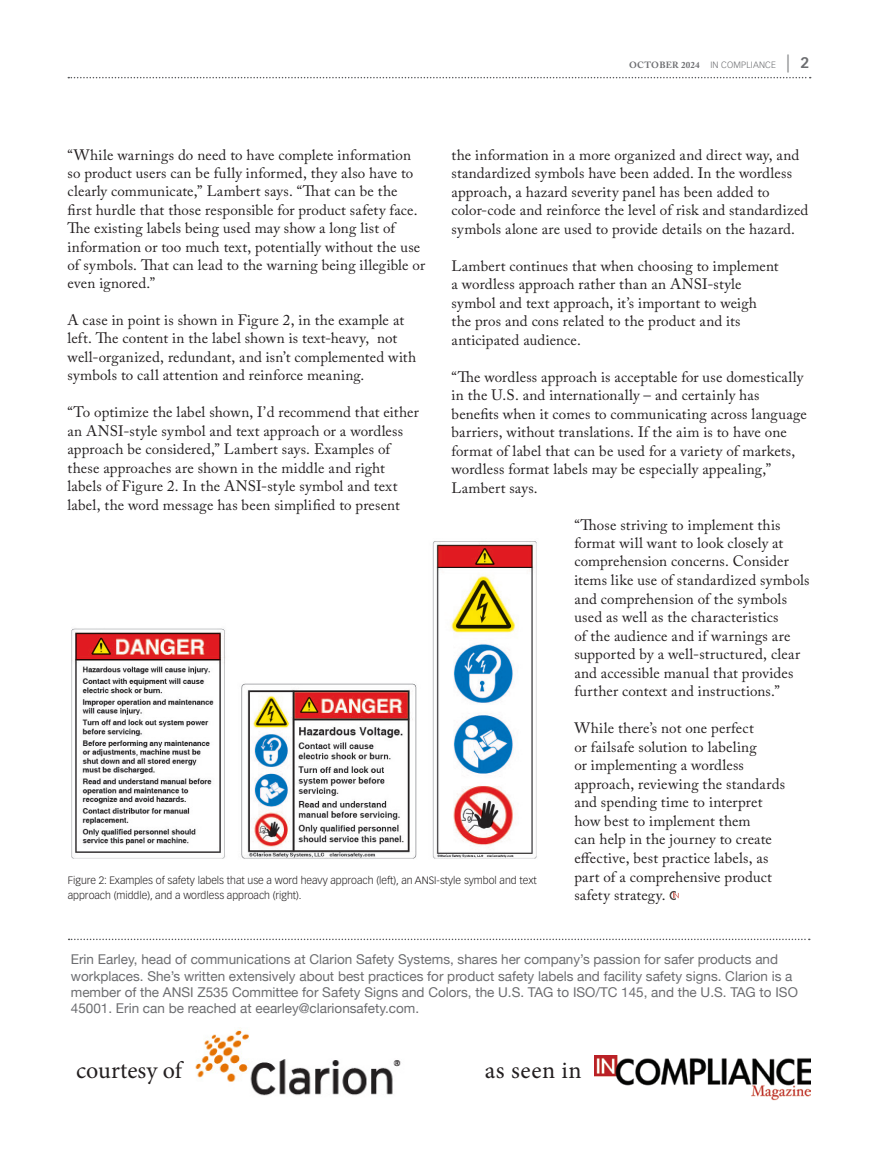
<style>
.page{position:relative;width:878px;height:1175px;background:#fff}
.page>*{position:absolute;margin:0;border:0;box-sizing:border-box;transform-origin:0 0}
.t1{font:24px "Minion Pro";color:#231f20}
.t2{font:15px/18.5px "Adobe Caslon Pro";letter-spacing:.01em;color:#231f20}
.t3{font:13.5px/16.2px "Helvetica Neue";color:#6c6d70}
.t4{font:300 10.5px/15px "Vectora LT Std";color:#231f20}
.t5{font:300 9px "Vectora LT Std";letter-spacing:.02em;color:#6c6d70}
.s1{font-family:"Adobe Caslon Pro";font-weight:700}
.s2{font-size:18px}
.s3{font-weight:700;font-size:15px}
</style>
<div class="page">
<svg style="left:68px;top:77px;width:742px;height:1px"></svg>
<svg style="left:669px;top:891px;width:9px;height:9px"></svg>
<img style="left:195px;top:1027px;width:206px;height:69px">
<img style="left:594px;top:1055px;width:216px;height:46px">
<svg style="left:69px;top:938px;width:740px;height:2px"></svg>
<img style="left:71px;top:541px;width:466px;height:318px">
<p class="t5" style="left:629px;top:60px;width:182px"><span class="s1">OCTOBER 2024</span> IN COMPLIANCE <span class="s2">|</span> <span class="s3">2</span></p>
<p class="t2" style="left:68px;top:145px;width:359px">“While warnings do need to have complete information so product users can be fully informed, they also have to clearly communicate,” Lambert says. “That can be the first hurdle that those responsible for product safety face.<br>The existing labels being used may show a long list of information or too much text, potentially without the use of symbols. That can lead to the warning being illegible or even ignored.”</p>
<p class="t2" style="left:68px;top:311px;width:350px">A case in point is shown in Figure 2, in the example at left. The content in the label shown is text-heavy, not well-organized, redundant, and isn’t complemented with symbols to call attention and reinforce meaning.</p>
<p class="t2" style="left:68px;top:402px;width:353px">“To optimize the label shown, I’d recommend that either an ANSI-style symbol and text approach or a wordless approach be considered,” Lambert says. Examples of these approaches are shown in the middle and right labels of Figure 2. In the ANSI-style symbol and text label, the word message has been simplified to present</p>
<p class="t2" style="left:451px;top:145px;width:358px">the information in a more organized and direct way, and standardized symbols have been added. In the wordless approach, a hazard severity panel has been added to color-code and reinforce the level of risk and standardized symbols alone are used to provide details on the hazard.</p>
<p class="t2" style="left:451px;top:256px;width:328px">Lambert continues that when choosing to implement a wordless approach rather than an ANSI-style symbol and text approach, it’s important to weigh the pros and cons related to the product and its anticipated audience.</p>
<p class="t2" style="left:451px;top:367px;width:357px">“The wordless approach is acceptable for use domestically in the U.S. and internationally – and certainly has benefits when it comes to communicating across language barriers, without translations. If the aim is to have one format of label that can be used for a variety of markets, wordless format labels may be especially appealing,” Lambert says.</p>
<p class="t2" style="left:574px;top:515px;width:237px">“Those striving to implement this format will want to look closely at comprehension concerns. Consider items like use of standardized symbols and comprehension of the symbols used as well as the characteristics<br>of the audience and if warnings are supported by a well-structured, clear and accessible manual that provides further context and instructions.”</p>
<p class="t2" style="left:574px;top:718px;width:212px">While there’s not one perfect<br>or failsafe solution to labeling<br>or implementing a wordless approach, reviewing the standards and spending time to interpret how best to implement them<br>can help in the journey to create effective, best practice labels, as part of a comprehensive product safety strategy.</p>
<p class="t4" style="left:68px;top:873px;width:470px">Figure 2: Examples of safety labels that use a word heavy approach (left), an ANSI-style symbol and text approach (middle), and a wordless approach (right).</p>
<p class="t3" style="left:71px;top:952px;width:728px">Erin Earley, head of communications at Clarion Safety Systems, shares her company’s passion for safer products and workplaces. She’s written extensively about best practices for product safety labels and facility safety signs. Clarion is a member of the ANSI Z535 Committee for Safety Signs and Colors, the U.S. TAG to ISO/TC 145, and the U.S. TAG to ISO 45001. Erin can be reached at eearley@clarionsafety.com.</p>
<p class="t1" style="left:76px;top:1053px;width:107px">courtesy of</p>
<p class="t1" style="left:485px;top:1053px;width:98px">as seen in</p>
</div>
